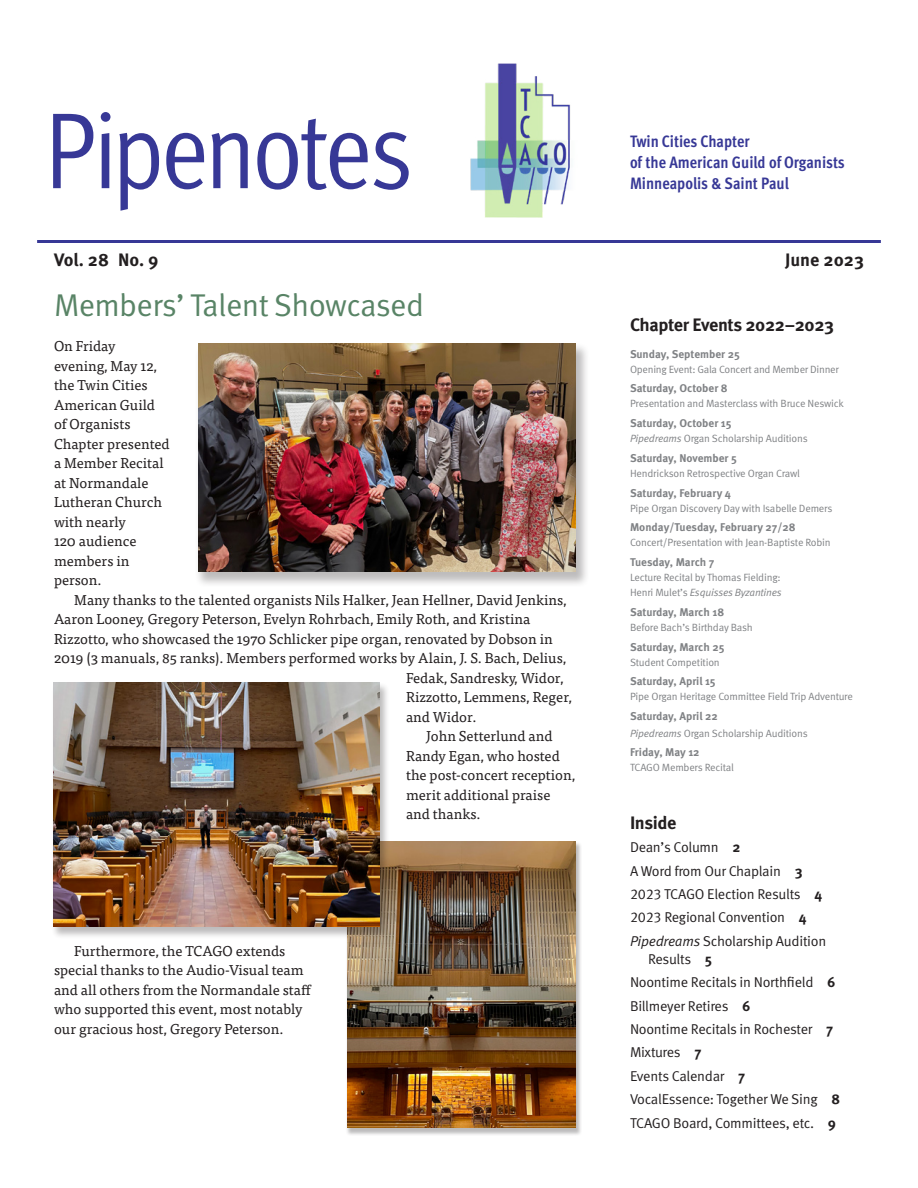
<style>
.page{position:relative;width:918px;height:1188px;background:#fff}
.page>*{position:absolute;margin:0;border:0;box-sizing:border-box;transform-origin:0 0}
.t1{font:31.5px "Meta Pro Norm";letter-spacing:-.02em;color:#598466}
.Sidebar_heading{font:700 18px "Meta Pro";letter-spacing:-.02em;color:#231f20}
.Vol_No{font:700 18px "Meta Pro";letter-spacing:-.005em;color:#231f20}
.Mo_Yr{font:700 18px "Meta Pro";color:#231f20}
.Org{font:700 condensed 16.5px "Meta Pro";color:#373896}
.t2{font:14.25px/19.5px "Tisa Pro";color:#231f20}
.t3{font:14.25px/18px "Meta Pro Norm";letter-spacing:-.02em;color:#231f20}
.past_dates{font:700 11.25px "Meta Pro";letter-spacing:-.005em;color:#808285}
.past_event{font:10.5px "Meta Pro Norm";letter-spacing:-.02em;color:#808285}
.past_event-2{font:10.5px "Meta Pro Norm Ita";letter-spacing:-.02em;color:#808285}
.s1{font-family:"Meta Pro Norm Ita"}
.s2{font-family:"Meta Pro Norm"}
.s3{font-family:"Meta Pro";font-weight:700}
</style>
<div class="page">
<svg style="left:53px;top:114px;width:40px;height:74px"></svg>
<svg style="left:101px;top:133px;width:9px;height:55px"></svg>
<svg style="left:119px;top:133px;width:40px;height:78px"></svg>
<svg style="left:166px;top:133px;width:38px;height:56px"></svg>
<svg style="left:212px;top:133px;width:36px;height:55px"></svg>
<svg style="left:257px;top:119px;width:111px;height:71px"></svg>
<svg style="left:374px;top:132px;width:35px;height:58px"></svg>
<div style="left:101px;top:112px;width:10px;height:10px;background:#373896;border-radius:50%"></div>
<hr style="left:37px;top:240px;width:844px;height:3px;background:#373896">
<img style="left:470px;top:63px;width:100px;height:155px">
<div style="left:345px;top:841px;width:237px;height:295px;background:#231f20;opacity:.3"></div>
<img style="left:347px;top:842px;width:229px;height:286px">
<div style="left:51px;top:682px;width:338px;height:257px;background:#231f20;opacity:.3"></div>
<img style="left:54px;top:682px;width:325px;height:244px">
<div style="left:194px;top:343px;width:395px;height:245px;background:#231f20;opacity:.3"></div>
<img style="left:198px;top:344px;width:378px;height:228px">
<p class="Org" style="left:630px;top:129px;width:121px">Twin Cities Chapter</p>
<p class="Org" style="left:630px;top:150px;width:216px">of the American Guild of Organists</p>
<p class="Org" style="left:630px;top:171px;width:160px">Minneapolis &amp; Saint Paul</p>
<p class="Vol_No" style="left:54px;top:246px;width:106px">Vol. 28 No. 9</p>
<p class="Mo_Yr" style="left:785px;top:246px;width:80px">June 2023</p>
<h1 class="t1" style="left:54px;top:282px;width:372px">Members’ Talent Showcased</h1>
<p class="t2" style="left:54px;top:335px;width:117px">On Friday evening, May 12, the Twin Cities<br>American Guild of Organists<br>Chapter presented a Member Recital at Normandale<br>Lutheran Church with nearly<br>120 audience members in person.</p>
<p class="t2" style="left:74px;top:589px;width:494px">Many thanks to the talented organists Nils Halker, Jean Hellner, David Jenkins,</p>
<p class="t2" style="left:54px;top:608px;width:478px">Aaron Looney, Gregory Peterson, Evelyn Rohrbach, Emily Roth, and Kristina</p>
<p class="t2" style="left:54px;top:628px;width:500px">Rizzotto, who showcased the 1970 Schlicker pipe organ, renovated by Dobson in</p>
<p class="t2" style="left:54px;top:647px;width:514px">2019 (3 manuals, 85 ranks). Members performed works by Alain, J. S. Bach, Delius,</p>
<p class="t2" style="left:406px;top:667px;width:159px">Fedak, Sandresky, Widor,</p>
<p class="t2" style="left:406px;top:686px;width:168px">Rizzotto, Lemmens, Reger,</p>
<p class="t2" style="left:406px;top:706px;width:72px">and Widor.</p>
<p class="t2" style="left:426px;top:725px;width:128px">John Setterlund and</p>
<p class="t2" style="left:406px;top:745px;width:155px">Randy Egan, who hosted</p>
<p class="t2" style="left:406px;top:764px;width:171px">the post-concert reception,</p>
<p class="t2" style="left:406px;top:784px;width:146px">merit additional praise</p>
<p class="t2" style="left:406px;top:803px;width:76px">and thanks.</p>
<p class="t2" style="left:54px;top:940px;width:259px;text-indent:20px">Furthermore, the TCAGO extends special thanks to the Audio-Visual team and all others from the Normandale staff who supported this event, most notably our gracious host, Gregory Peterson.</p>
<p class="Sidebar_heading" style="left:630px;top:311px;width:206px">Chapter Events 2022–2023</p>
<p class="past_dates" style="left:630px;top:345px;width:112px">Sunday, September 25</p>
<p class="past_event" style="left:630px;top:361px;width:210px">Opening Event: Gala Concert and Member Dinner</p>
<p class="past_dates" style="left:630px;top:380px;width:99px">Saturday, October 8</p>
<p class="past_event" style="left:630px;top:396px;width:215px">Presentation and Masterclass with Bruce Neswick</p>
<p class="past_dates" style="left:630px;top:414px;width:103px">Saturday, October 15</p>
<p class="past_event" style="left:630px;top:431px;width:179px"><span class="s1">Pipedreams</span> Organ Scholarship Auditions</p>
<p class="past_dates" style="left:630px;top:449px;width:108px">Saturday, November 5</p>
<p class="past_event" style="left:630px;top:465px;width:172px">Hendrickson Retrospective Organ Crawl</p>
<p class="past_dates" style="left:630px;top:484px;width:102px">Saturday, February 4</p>
<p class="past_event" style="left:630px;top:500px;width:204px">Pipe Organ Discovery Day with Isabelle Demers</p>
<p class="past_dates" style="left:630px;top:519px;width:167px">Monday/Tuesday, February 27/28</p>
<p class="past_event" style="left:630px;top:535px;width:202px">Concert/Presentation with Jean-Baptiste Robin</p>
<p class="past_dates" style="left:630px;top:553px;width:86px">Tuesday, March 7</p>
<p class="past_event" style="left:630px;top:570px;width:152px">Lecture Recital by Thomas Fielding:</p>
<p class="past_event-2" style="left:630px;top:585px;width:153px"><span class="s2">Henri Mulet’s</span> Esquisses Byzantines</p>
<p class="past_dates" style="left:630px;top:603px;width:96px">Saturday, March 18</p>
<p class="past_event" style="left:630px;top:619px;width:124px">Before Bach’s Birthday Bash</p>
<p class="past_dates" style="left:630px;top:638px;width:96px">Saturday, March 25</p>
<p class="past_event" style="left:630px;top:654px;width:91px">Student Competition</p>
<p class="past_dates" style="left:630px;top:673px;width:87px">Saturday, April 15</p>
<p class="past_event" style="left:630px;top:689px;width:224px">Pipe Organ Heritage Committee Field Trip Adventure</p>
<p class="past_dates" style="left:630px;top:707px;width:89px">Saturday, April 22</p>
<p class="past_event" style="left:630px;top:725px;width:179px"><span class="s1">Pipedreams</span> Organ Scholarship Auditions</p>
<p class="past_dates" style="left:630px;top:744px;width:71px">Friday, May 12</p>
<p class="past_event" style="left:630px;top:760px;width:105px">TCAGO Members Recital</p>
<p class="Sidebar_heading" style="left:630px;top:808px;width:48px">Inside</p>
<p class="t3" style="left:630px;top:837px;width:112px">Dean’s Column <span class="s3">2</span></p>
<p class="t3" style="left:630px;top:861px;width:174px">A Word from Our Chaplain <span class="s3">3</span></p>
<p class="t3" style="left:630px;top:884px;width:194px">2023 TCAGO Election Results <span class="s3">4</span></p>
<p class="t3" style="left:630px;top:907px;width:178px">2023 Regional Convention <span class="s3">4</span></p>
<p class="t3" style="left:648px;top:931px;width:180px;text-indent:-18px"><span class="s1">Pipedreams</span> Scholarship Audition<br>Results <span class="s3">5</span></p>
<p class="t3" style="left:630px;top:972px;width:207px">Noontime Recitals in Northfield <span class="s3">6</span></p>
<p class="t3" style="left:630px;top:996px;width:122px">Billmeyer Retires <span class="s3">6</span></p>
<p class="t3" style="left:630px;top:1019px;width:205px">Noontime Recitals in Rochester <span class="s3">7</span></p>
<p class="t3" style="left:630px;top:1042px;width:73px">Mixtures <span class="s3">7</span></p>
<p class="t3" style="left:630px;top:1066px;width:117px">Events Calendar <span class="s3">7</span></p>
<p class="t3" style="left:630px;top:1089px;width:212px">VocalEssence: Together We Sing <span class="s3">8</span></p>
<p class="t3" style="left:630px;top:1113px;width:208px">TCAGO Board, Committees, etc. <span class="s3">9</span></p>
</div>
